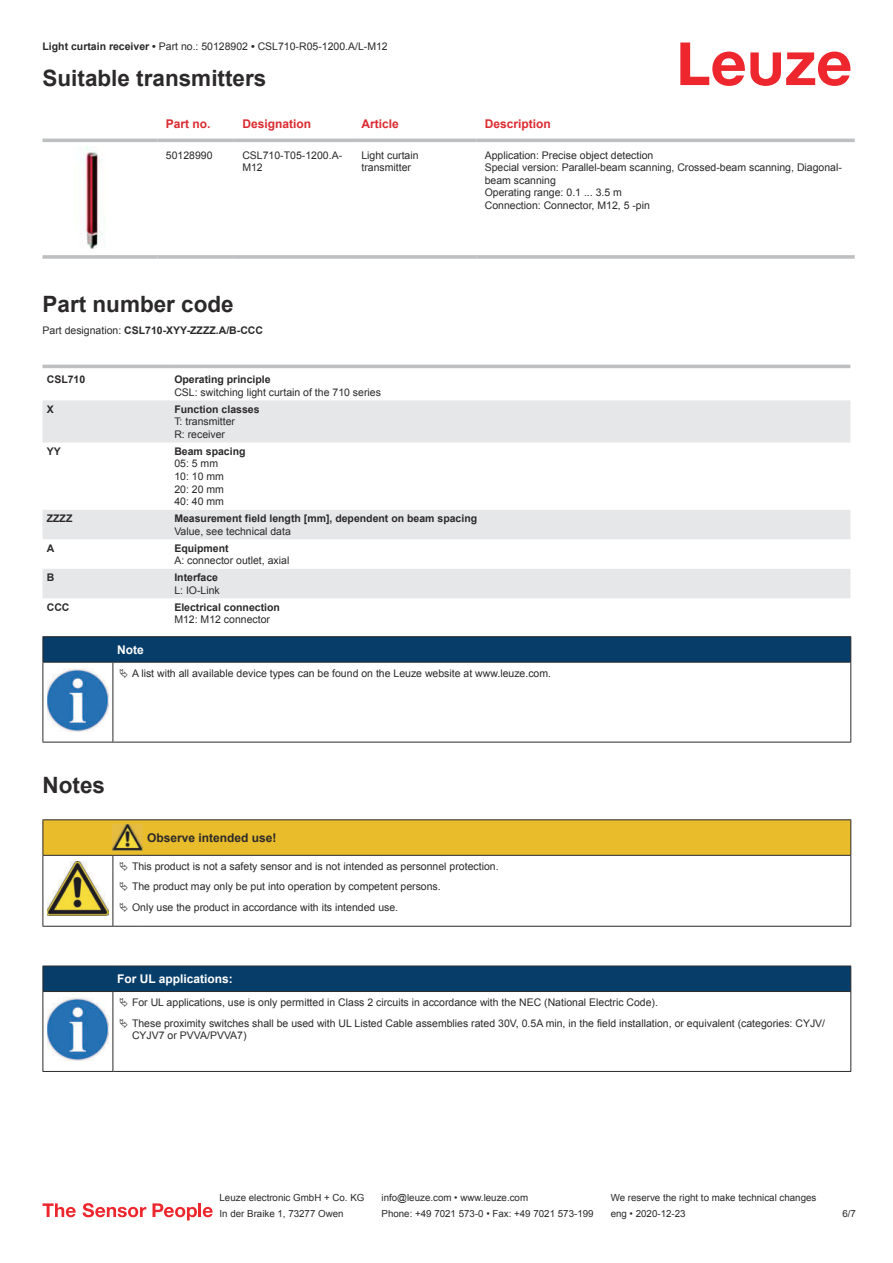
<style>
.page{position:relative;width:893px;height:1263px;background:#fff}
.page>*{position:absolute;margin:0;border:0;box-sizing:border-box;transform-origin:0 0}
.t1{font:700 22.5px "Arial";color:#2b292a}
.t2{font:700 12px "Arial";color:#db2a30}
.t3{font:700 12px "Arial";color:#fff}
.t4{font:700 12px "Arial";color:#2b292a}
.t5{font:10.5px/12.6px "Arial";color:#2b292a}
.t6{font:700 10.5px "Arial";color:#2b292a}
.t7{font:9.75px "Arial";color:#2b292a}
.s1{font-weight:700}
.s2{font-weight:400}
</style>
<div class="page">
<svg style="left:680px;top:43px;width:170px;height:43px"></svg>
<svg style="left:43px;top:138px;width:812px;height:1px"></svg>
<hr style="left:43px;top:139px;width:114px;height:3px;background:#bdbfc1">
<hr style="left:157px;top:139px;width:77px;height:3px;background:#bdbfc1">
<hr style="left:234px;top:139px;width:119px;height:3px;background:#bdbfc1">
<hr style="left:353px;top:139px;width:123px;height:3px;background:#bdbfc1">
<hr style="left:476px;top:139px;width:379px;height:3px;background:#bdbfc1">
<svg style="left:43px;top:255px;width:114px;height:4px"></svg>
<hr style="left:157px;top:255px;width:77px;height:4px;background:#c7c8ca">
<hr style="left:234px;top:255px;width:119px;height:4px;background:#bdbfc1">
<svg style="left:353px;top:255px;width:123px;height:4px"></svg>
<hr style="left:476px;top:255px;width:379px;height:4px;background:#c7c8ca">
<img style="left:81px;top:146px;width:24px;height:103px">
<div style="left:43px;top:364px;width:807px;height:5px;background:#ebecec"></div>
<svg style="left:43px;top:400px;width:807px;height:198px;fill:#e6e7e9"></svg>
<hr style="left:43px;top:365px;width:127px;height:3px;background:#bdbfc1">
<hr style="left:170px;top:365px;width:680px;height:3px;background:#bdbfc1">
<svg style="left:43px;top:1203px;width:33px;height:14px"></svg>
<svg style="left:83px;top:1203px;width:63px;height:14px"></svg>
<svg style="left:153px;top:1203px;width:44px;height:17px"></svg>
<hr style="left:198px;top:1203px;width:3px;height:14px;background:#ed272d">
<svg style="left:203px;top:1207px;width:10px;height:10px"></svg>
<svg style="left:44px;top:663px;width:806px;height:79px"></svg>
<hr style="left:43px;top:636px;width:70px;height:1px;background:#2b292a">
<hr style="left:43px;top:662px;width:70px;height:1px;background:#2b292a">
<hr style="left:113px;top:636px;width:738px;height:1px;background:#2b292a">
<svg style="left:43px;top:637px;width:808px;height:25px;background:#063c67"></svg>
<hr style="left:113px;top:662px;width:738px;height:1px;background:#2b292a">
<hr style="left:43px;top:663px;width:1px;height:75px;background:#2b292a">
<hr style="left:113px;top:663px;width:1px;height:75px;background:#2b292a">
<hr style="left:850px;top:663px;width:1px;height:75px;background:#2b292a">
<hr style="left:43px;top:742px;width:70px;height:1px;background:#2b292a">
<hr style="left:113px;top:742px;width:738px;height:1px;background:#2b292a">
<img style="left:47px;top:669px;width:61px;height:62px">
<div style="left:115px;top:663px;width:734px;height:20px;background:#fff"></div>
<hr style="left:43px;top:819px;width:70px;height:1px;background:#2b292a">
<hr style="left:113px;top:819px;width:30px;height:1px;background:#2b292a">
<hr style="left:143px;top:819px;width:708px;height:1px;background:#2b292a">
<hr style="left:43px;top:926px;width:70px;height:1px;background:#2b292a">
<hr style="left:113px;top:926px;width:30px;height:1px;background:#2b292a">
<hr style="left:143px;top:926px;width:708px;height:1px;background:#2b292a">
<svg style="left:44px;top:1045px;width:806px;height:26px"></svg>
<hr style="left:43px;top:992px;width:1px;height:75px;background:#2b292a">
<hr style="left:113px;top:992px;width:1px;height:75px;background:#2b292a">
<hr style="left:850px;top:992px;width:1px;height:75px;background:#2b292a">
<hr style="left:43px;top:1071px;width:70px;height:1px;background:#2b292a">
<hr style="left:113px;top:1071px;width:738px;height:1px;background:#2b292a">
<img style="left:47px;top:1045px;width:61px;height:16px">
<svg style="left:43px;top:820px;width:808px;height:106px"></svg>
<svg style="left:43px;top:966px;width:808px;height:79px"></svg>
<p class="t5" style="left:43px;top:41px;width:347px"><span class="s1">Light curtain receiver •</span> Part no.: 50128902 <span class="s1">•</span> CSL710-R05-1200.A/L-M12</p>
<h1 class="t1" style="left:43px;top:70px;width:225px">Suitable transmitters</h1>
<p class="t2" style="left:166px;top:119px;width:46px">Part no.</p>
<p class="t2" style="left:242px;top:119px;width:70px">Designation</p>
<p class="t2" style="left:361px;top:119px;width:39px">Article</p>
<p class="t2" style="left:485px;top:119px;width:68px">Description</p>
<p class="t5" style="left:166px;top:150px;width:48px">50128990</p>
<p class="t5" style="left:242px;top:150px;width:101px">CSL710-T05-1200.A-<br>M12</p>
<p class="t5" style="left:361px;top:150px;width:59px">Light curtain transmitter</p>
<p class="t5" style="left:485px;top:150px;width:359px">Application: Precise object detection<br>Special version: Parallel-beam scanning, Crossed-beam scanning, Diagonal&shy;beam scanning<br>Operating range: 0.1 ... 3.5 m<br>Connection: Connector, M12, 5 -pin</p>
<h1 class="t1" style="left:43px;top:295px;width:193px">Part number code</h1>
<p class="t6" style="left:43px;top:327px;width:222px"><span class="s2">Part designation:</span> CSL710-XYY-ZZZZ.A/B-CCC</p>
<p class="t6" style="left:47px;top:375px;width:40px">CSL710</p>
<p class="t6" style="left:174px;top:375px;width:98px">Operating principle</p>
<p class="t5" style="left:174px;top:387px;width:208px">CSL: switching light curtain of the 710 series</p>
<p class="t6" style="left:47px;top:405px;width:9px">X</p>
<p class="t6" style="left:174px;top:405px;width:87px">Function classes</p>
<p class="t5" style="left:174px;top:416px;width:62px">T: transmitter<br>R: receiver</p>
<p class="t6" style="left:47px;top:447px;width:16px">YY</p>
<p class="t6" style="left:174px;top:447px;width:73px">Beam spacing</p>
<p class="t5" style="left:174px;top:458px;width:51px">05: 5 mm<br>10: 10 mm<br>20: 20 mm<br>40: 40 mm</p>
<p class="t6" style="left:47px;top:514px;width:27px">ZZZZ</p>
<p class="t6" style="left:174px;top:514px;width:304px">Measurement field length [mm], dependent on beam spacing</p>
<p class="t5" style="left:174px;top:526px;width:118px">Value, see technical data</p>
<p class="t6" style="left:47px;top:544px;width:9px">A</p>
<p class="t6" style="left:174px;top:544px;width:56px">Equipment</p>
<p class="t5" style="left:174px;top:555px;width:116px">A: connector outlet, axial</p>
<p class="t6" style="left:47px;top:573px;width:9px">B</p>
<p class="t6" style="left:174px;top:573px;width:45px">Interface</p>
<p class="t5" style="left:174px;top:585px;width:47px">L: IO-Link</p>
<p class="t6" style="left:47px;top:603px;width:24px">CCC</p>
<p class="t6" style="left:174px;top:603px;width:107px">Electrical connection</p>
<p class="t5" style="left:174px;top:614px;width:97px">M12: M12 connector</p>
<p class="t3" style="left:117px;top:645px;width:28px">Note</p>
<p class="t5" style="left:132px;top:668px;width:421px">A list with all available device types can be found on the Leuze website at www.leuze.com.</p>
<h1 class="t1" style="left:43px;top:777px;width:64px">Notes</h1>
<p class="t4" style="left:147px;top:833px;width:131px">Observe intended use!</p>
<p class="t5" style="left:132px;top:857px;width:368px;line-height:20.2px">This product is not a safety sensor and is not intended as personnel protection.<br>The product may only be put into operation by competent persons.<br>Only use the product in accordance with its intended use.</p>
<p class="t3" style="left:117px;top:974px;width:117px">For UL applications:</p>
<p class="t5" style="left:132px;top:993px;width:695px;line-height:20.2px">For UL applications, use is only permitted in Class 2 circuits in accordance with the NEC (National Electric Code).<br>These proximity switches shall be used with UL Listed Cable assemblies rated 30V, 0.5A min, in the field installation, or equivalent (categories: CYJV/</p>
<p class="t5" style="left:132px;top:1030px;width:116px">CYJV7 or PVVA/PVVA7)</p>
<p class="t7" style="left:220px;top:1194px;width:146px">Leuze electronic GmbH + Co. KG</p>
<p class="t7" style="left:381px;top:1194px;width:148px">info@leuze.com • www.leuze.com</p>
<p class="t7" style="left:611px;top:1194px;width:207px">We reserve the right to make technical changes</p>
<p class="t7" style="left:220px;top:1210px;width:126px">In der Braike 1, 73277 Owen</p>
<p class="t7" style="left:381px;top:1210px;width:214px">Phone: +49 7021 573-0 • Fax: +49 7021 573-199</p>
<p class="t7" style="left:611px;top:1210px;width:76px">eng • 2020-12-23</p>
<p class="t7" style="left:842px;top:1210px;width:15px">6 /7</p>
</div>
